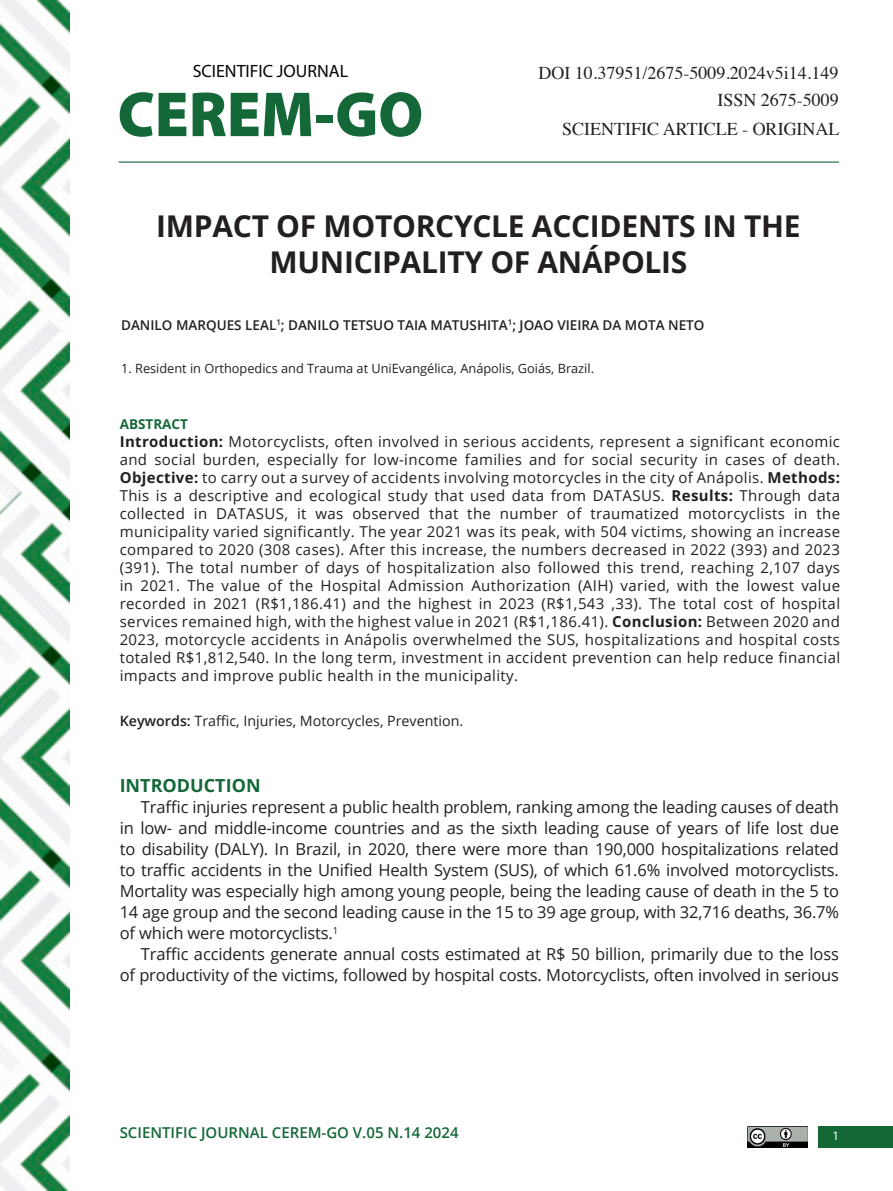
<style>
.page{position:relative;width:893px;height:1191px;background:#fff}
.page>*{position:absolute;margin:0;border:0;box-sizing:border-box;transform-origin:0 0}
.t1{font:700 30px/36px "Open Sans";letter-spacing:-.01em;color:#231f20;text-align:center}
.t2{font:18px "Times";color:#231f20}
.t3{font:700 18px "Open Sans";color:#146838}
.t4{font:18px "Myriad Arabic";color:#fff}
.t5{font:17.85px "Myriad Pro";color:#040503}
.t6{font:16.5px/21px "Open Sans";letter-spacing:-.01em;color:#231f20;text-align:justify}
.t7{font:15px/18px "Open Sans";letter-spacing:.025em;color:#231f20;text-align:justify}
.t8{font:600 15px "Open Sans";color:#146838}
.t9{font:14.25px "Open Sans";color:#231f20}
.t10{font:600 13.5px "Open Sans";color:#231f20}
.t11{font:700 13.5px "Open Sans";color:#146838}
.t12{font:12.75px "Open Sans";color:#231f20}
.s1{font-weight:700}
.s2{font-weight:600}
</style>
<div class="page">
<div style="left:818px;top:1126px;width:75px;height:21px;background:#146836"></div>
<img style="left:0;top:0;width:69px;height:1191px">
<img style="left:747px;top:1126px;width:60px;height:21px">
<hr style="left:119px;top:161px;width:720px;height:2px;background:#146838">
<svg style="left:120px;top:92px;width:33px;height:45px"></svg>
<svg style="left:159px;top:93px;width:27px;height:43px"></svg>
<svg style="left:193px;top:92px;width:65px;height:44px"></svg>
<svg style="left:264px;top:93px;width:47px;height:43px"></svg>
<div style="left:316px;top:116px;width:17px;height:7px;background:#146838"></div>
<svg style="left:337px;top:92px;width:84px;height:45px"></svg>
<p class="t5" style="left:193px;top:60px;width:157px">SCIENTIFIC JOURNAL</p>
<p class="t2" style="left:538px;top:56px;width:301px">DOI 10.37951/2675-5009.2024v5i14.149</p>
<p class="t2" style="left:717px;top:83px;width:123px">ISSN 2675-5009</p>
<p class="t2" style="left:562px;top:112px;width:279px">SCIENTIFIC ARTICLE - ORIGINAL</p>
<p class="t1" style="left:156px;top:207px;width:646px">IMPACT OF MOTORCYCLE ACCIDENTS IN THE<br>MUNICIPALITY OF ANÁPOLIS</p>
<p class="t10" style="left:121px;top:315px;width:585px">DANILO MARQUES LEAL<sup>1</sup>; DANILO TETSUO TAIA MATUSHITA<sup>1</sup>; JOAO VIEIRA DA MOTA NETO</p>
<p class="t12" style="left:121px;top:359px;width:474px">1. Resident in Orthopedics and Trauma at UniEvangélica, Anápolis, Goiás, Brazil.</p>
<p class="t11" style="left:120px;top:415px;width:70px">ABSTRACT</p>
<p class="t7" style="left:120px;top:432px;width:722px"><span class="s1">Introduction:</span> Motorcyclists, often involved in serious accidents, represent a significant economic and social burden, especially for low-income families and for social security in cases of death.<br><span class="s1">Objective:</span> to carry out a survey of accidents involving motorcycles in the city of Anápolis. <span class="s1">Methods:<br></span>This is a descriptive and ecological study that used data from DATASUS. <span class="s1">Results:</span> Through data collected in DATASUS, it was observed that the number of traumatized motorcyclists in the municipality varied significantly. The year 2021 was its peak, with 504 victims, showing an increase compared to 2020 (308 cases). After this increase, the numbers decreased in 2022 (393) and 2023 (391). The total number of days of hospitalization also followed this trend, reaching 2,107 days in 2021. The value of the Hospital Admission Authorization (AIH) varied, with the lowest value recorded in 2021 (R$1,186.41) and the highest in 2023 (R$1,543 ,33). The total cost of hospital services remained high, with the highest value in 2021 (R$1,186.41). <span class="s1">Conclusion:</span> Between 2020 and 2023, motorcycle accidents in Anápolis overwhelmed the SUS, hospitalizations and hospital costs totaled R$1,812,540. In the long term, investment in accident prevention can help reduce financial impacts and improve public health in the municipality.</p>
<p class="t9" style="left:120px;top:710px;width:345px"><span class="s2">Keywords:</span> Traffic, Injuries, Motorcycles, Prevention.</p>
<p class="t3" style="left:120px;top:772px;width:142px">INTRODUCTION</p>
<p class="t6" style="left:120px;top:796px;width:721px;text-indent:21px">Traffic injuries represent a public health problem, ranking among the leading causes of death in low- and middle-income countries and as the sixth leading cause of years of life lost due to disability (DALY). In Brazil, in 2020, there were more than 190,000 hospitalizations related to traffic accidents in the Unified Health System (SUS), of which 61.6% involved motorcyclists.<br>Mortality was especially high among young people, being the leading cause of death in the 5 to 14 age group and the second leading cause in the 15 to 39 age group, with 32,716 deaths, 36.7% of which were motorcyclists.<sup>1</sup></p>
<p class="t6" style="left:120px;top:943px;width:721px;text-align:right">Traffic accidents generate annual costs estimated at R$ 50 billion, primarily due to the loss<br>of productivity of the victims, followed by hospital costs. Motorcyclists, often involved in serious</p>
<p class="t8" style="left:120px;top:1122px;width:340px">SCIENTIFIC JOURNAL CEREM-GO V.05 N.14 2024</p>
<p class="t4" style="left:832px;top:1123px;width:8px">1</p>
</div>
